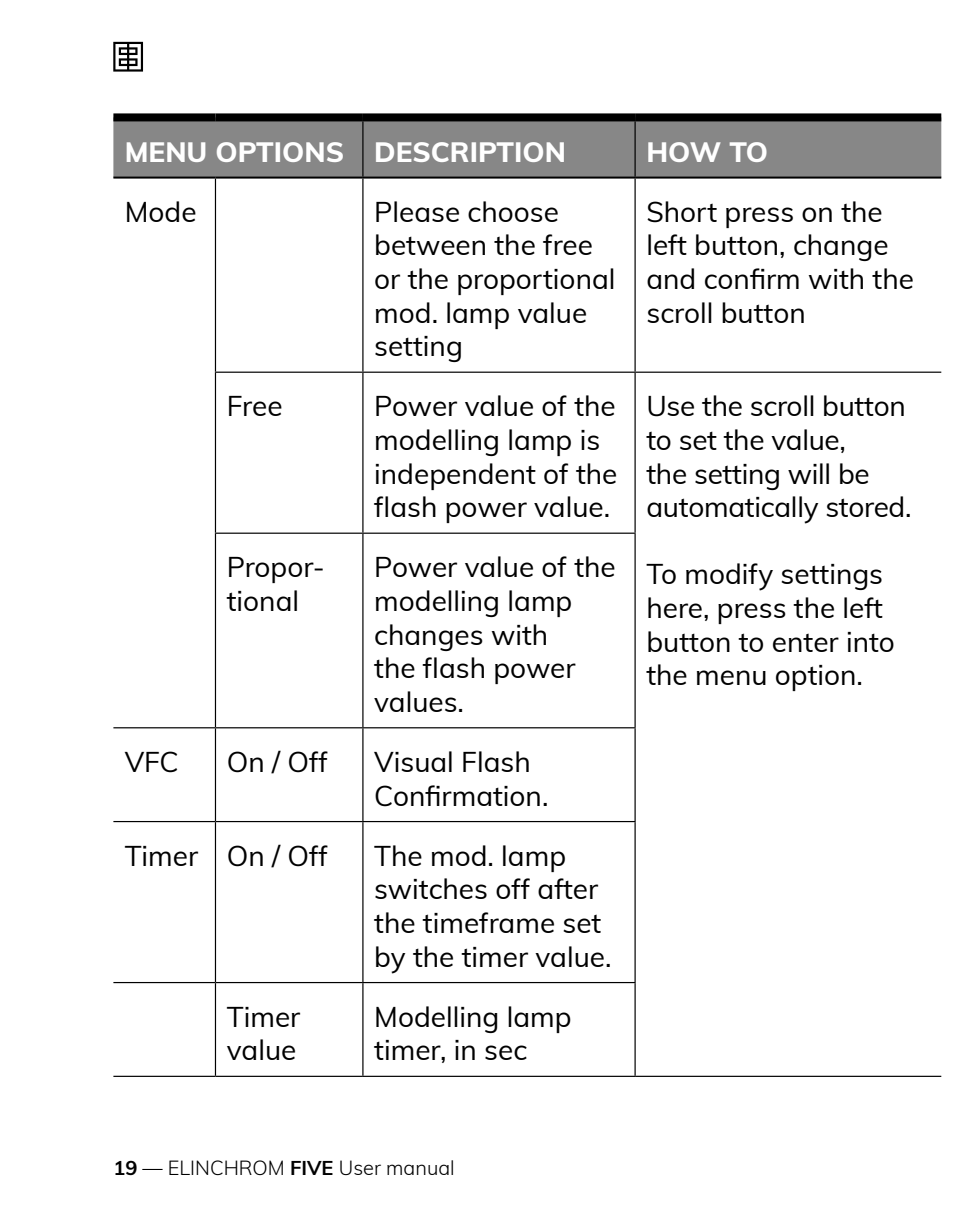
<style>
.page{position:relative;width:964px;height:1225px;background:#fff}
.page>*{position:absolute;margin:0;border:0;box-sizing:border-box;transform-origin:0 0}
.t1{font:28px/33.6px "Muli";color:#000}
.t2{font:800 28px "Muli";color:#fff}
.t3{font:300 20px "Muli";color:#000}
.s1{font-weight:700}
</style>
<div class="page">
<div style="left:113px;top:121px;width:828px;height:56px;background:#878787"></div>
<hr style="left:362px;top:121px;width:2px;height:56px;background:#000">
<hr style="left:634px;top:121px;width:2px;height:56px;background:#000">
<hr style="left:215px;top:179px;width:1px;height:192px;background:#000">
<hr style="left:362px;top:179px;width:2px;height:192px;background:#000">
<hr style="left:634px;top:179px;width:2px;height:192px;background:#000">
<hr style="left:215px;top:371px;width:148px;height:2px;background:#000">
<hr style="left:215px;top:373px;width:1px;height:159px;background:#000">
<hr style="left:363px;top:371px;width:272px;height:2px;background:#000">
<hr style="left:362px;top:373px;width:2px;height:159px;background:#000">
<hr style="left:635px;top:371px;width:306px;height:2px;background:#000">
<hr style="left:634px;top:373px;width:2px;height:159px;background:#000">
<hr style="left:635px;top:1075px;width:306px;height:2px;background:#000">
<hr style="left:215px;top:532px;width:148px;height:2px;background:#000">
<hr style="left:215px;top:534px;width:1px;height:193px;background:#000">
<hr style="left:363px;top:532px;width:273px;height:2px;background:#000">
<hr style="left:362px;top:534px;width:2px;height:193px;background:#000">
<hr style="left:634px;top:534px;width:2px;height:193px;background:#000">
<hr style="left:113px;top:727px;width:102px;height:1px;background:#000">
<hr style="left:215px;top:727px;width:148px;height:1px;background:#000">
<hr style="left:215px;top:728px;width:1px;height:93px;background:#000">
<hr style="left:363px;top:727px;width:273px;height:1px;background:#000">
<hr style="left:362px;top:728px;width:2px;height:93px;background:#000">
<hr style="left:634px;top:728px;width:2px;height:93px;background:#000">
<hr style="left:113px;top:821px;width:102px;height:1px;background:#000">
<hr style="left:215px;top:821px;width:148px;height:1px;background:#000">
<hr style="left:215px;top:822px;width:1px;height:160px;background:#000">
<hr style="left:363px;top:821px;width:273px;height:1px;background:#000">
<hr style="left:362px;top:822px;width:2px;height:160px;background:#000">
<hr style="left:634px;top:822px;width:2px;height:160px;background:#000">
<hr style="left:113px;top:982px;width:102px;height:1px;background:#000">
<hr style="left:215px;top:982px;width:148px;height:1px;background:#000">
<hr style="left:215px;top:983px;width:1px;height:92px;background:#000">
<hr style="left:363px;top:982px;width:273px;height:1px;background:#000">
<hr style="left:362px;top:983px;width:2px;height:92px;background:#000">
<hr style="left:634px;top:983px;width:2px;height:92px;background:#000">
<hr style="left:113px;top:1075px;width:102px;height:2px;background:#000">
<hr style="left:215px;top:1075px;width:148px;height:2px;background:#000">
<hr style="left:363px;top:1075px;width:272px;height:2px;background:#000">
<hr style="left:113px;top:177px;width:102px;height:2px;background:#000">
<hr style="left:215px;top:177px;width:148px;height:2px;background:#000">
<hr style="left:363px;top:177px;width:272px;height:2px;background:#000">
<hr style="left:635px;top:177px;width:306px;height:2px;background:#000">
<div style="left:113px;top:113px;width:102px;height:8px;background:#000"></div>
<div style="left:215px;top:113px;width:148px;height:8px;background:#000"></div>
<div style="left:363px;top:113px;width:272px;height:8px;background:#000"></div>
<div style="left:635px;top:113px;width:306px;height:8px;background:#000"></div>
<svg style="left:113px;top:42px;width:30px;height:30px"></svg>
<p class="t2" style="left:125px;top:131px;width:443px">MENU OPTIONS DESCRIPTION</p>
<p class="t2" style="left:646px;top:131px;width:123px">HOW TO</p>
<p class="t1" style="left:125px;top:193px;width:73px">Mode</p>
<p class="t1" style="left:374px;top:193px;width:243px">Please choose between the free or the proportional mod. lamp value setting</p>
<p class="t1" style="left:646px;top:193px;width:269px">Short press on the left button, change and confirm with the scroll button</p>
<p class="t1" style="left:227px;top:388px;width:57px">Free</p>
<p class="t1" style="left:374px;top:388px;width:245px">Power value of the modelling lamp is independent of the flash power value.</p>
<p class="t1" style="left:646px;top:388px;width:267px">Use the scroll button to set the value,<br>the setting will be automatically stored.</p>
<p class="t1" style="left:227px;top:549px;width:100px">Propor&shy;tional</p>
<p class="t1" style="left:374px;top:549px;width:243px">Power value of the modelling lamp changes with<br>the flash power values.</p>
<p class="t1" style="left:125px;top:743px;width:55px">VFC</p>
<p class="t1" style="left:227px;top:743px;width:103px">On / Off</p>
<p class="t1" style="left:374px;top:743px;width:176px">Visual Flash<br>Confirmation.</p>
<p class="t1" style="left:125px;top:837px;width:205px">Timer On / Off</p>
<p class="t1" style="left:374px;top:837px;width:239px">The mod. lamp switches off after the timeframe set by the timer value.</p>
<p class="t1" style="left:227px;top:998px;width:75px">Timer value</p>
<p class="t1" style="left:374px;top:998px;width:199px">Modelling lamp timer, in sec</p>
<p class="t1" style="left:646px;top:556px;width:250px">To modify settings here, press the left button to enter into the menu option.</p>
<p class="t3" style="left:113px;top:1153px;width:343px"><span class="s1">19</span> — ELINCHROM <span class="s1">FIVE</span> User manual</p>
</div>
